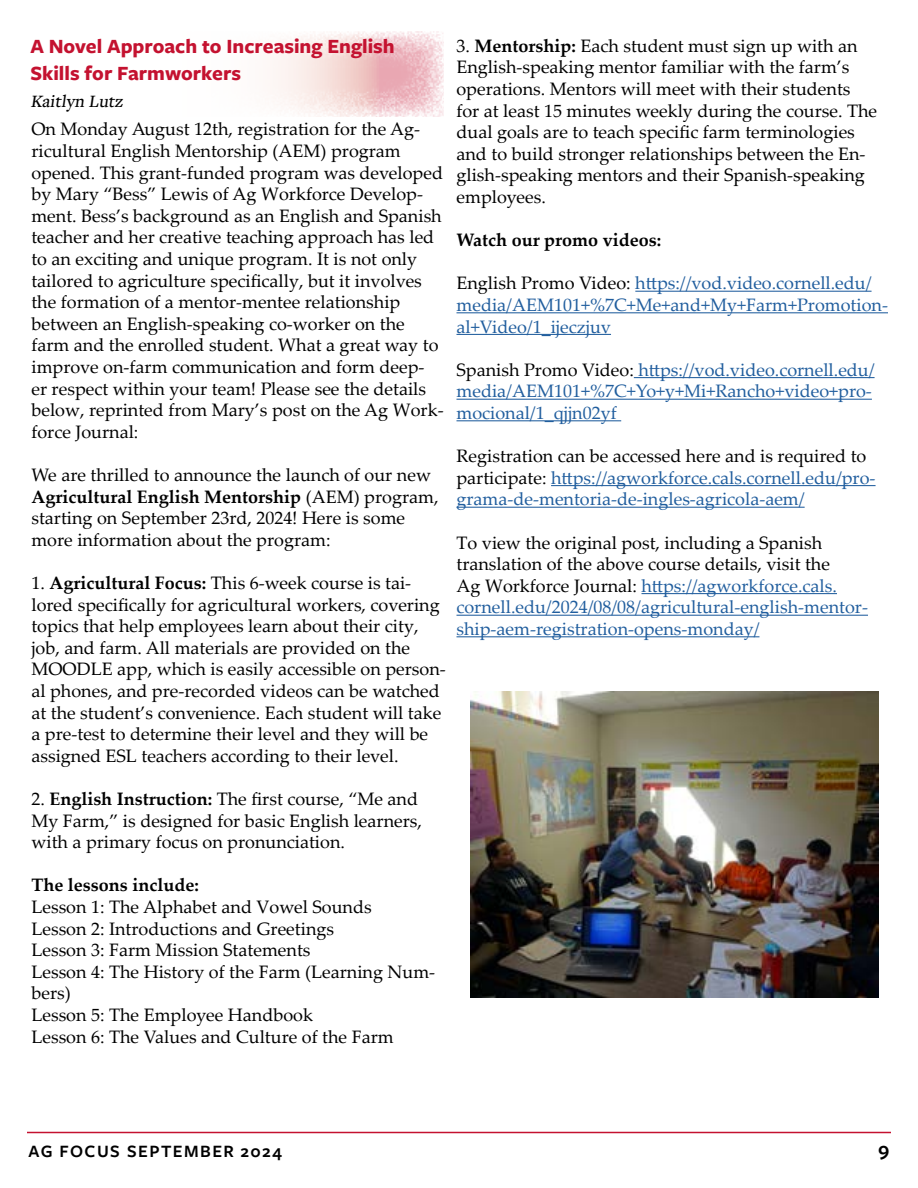
<style>
.page{position:relative;width:918px;height:1188px;background:#fff}
.page>*{position:absolute;margin:0;border:0;box-sizing:border-box;transform-origin:0 0}
.t1{font:700 21px/27px "Freight Sans Pro";color:#c41230}
.t2{font:600 21px "Freight Sans Pro";color:#000}
.t3{font:18px/21.6px "Palatino Linotype";color:#000}
.t4{font:18px/21.6px "Palatino Linotype";color:#215e9e}
.t5{font:700 18px "Palatino Linotype";color:#000}
.t6{font:600 18px "Freight Sans Pro";letter-spacing:.08em;color:#000}
.t7{font:500 18px "Freight Text Pro";color:#000}
.s1{font-weight:700}
.s2{color:#000}
</style>
<div class="page">
<hr style="left:27px;top:1132px;width:864px;height:1px;background:#c41230">
<svg style="left:273px;top:31px;width:170px;height:86px"></svg>
<hr style="left:635px;top:291px;width:237px;height:1px;background:#215e9e">
<hr style="left:456px;top:312px;width:432px;height:1px;background:#215e9e">
<hr style="left:456px;top:334px;width:155px;height:1px;background:#215e9e">
<hr style="left:634px;top:377px;width:241px;height:1px;background:#215e9e">
<hr style="left:456px;top:399px;width:416px;height:1px;background:#215e9e">
<hr style="left:456px;top:420px;width:165px;height:1px;background:#215e9e">
<hr style="left:551px;top:485px;width:325px;height:1px;background:#215e9e">
<hr style="left:456px;top:507px;width:349px;height:1px;background:#215e9e">
<hr style="left:641px;top:593px;width:196px;height:1px;background:#215e9e">
<hr style="left:456px;top:615px;width:412px;height:1px;background:#215e9e">
<hr style="left:456px;top:636px;width:303px;height:1px;background:#215e9e">
<img style="left:471px;top:691px;width:408px;height:306px">
<p class="t1" style="left:30px;top:32px;width:366px">A Novel Approach to Increasing English<br>Skills for Farmworkers</p>
<p class="t7" style="left:30px;top:89px;width:97px">Kaitlyn Lutz</p>
<p class="t3" style="left:31px;top:118px;width:414px">On Monday August 12th, registration for the Ag&shy;ricultural English Mentorship (AEM) program opened. This grant-funded program was developed by Mary “Bess” Lewis of Ag Workforce Develop&shy;ment. Bess’s background as an English and Spanish teacher and her creative teaching approach has led to an exciting and unique program. It is not only tailored to agriculture specifically, but it involves the formation of a mentor-mentee relationship between an English-speaking co-worker on the farm and the enrolled student. What a great way to improve on-farm communication and form deep&shy;er respect within your team! Please see the details below, reprinted from Mary’s post on the Ag Work&shy;force Journal:</p>
<p class="t3" style="left:31px;top:463px;width:409px">We are thrilled to announce the launch of our new <span class="s1">Agricultural English Mentorship</span> (AEM) program, starting on September 23rd, 2024! Here is some more information about the program:</p>
<p class="t3" style="left:31px;top:571px;width:416px">1. <span class="s1">Agricultural Focus:</span> This 6-week course is tai&shy;lored specifically for agricultural workers, covering topics that help employees learn about their city, job, and farm. All materials are provided on the MOODLE app, which is easily accessible on person&shy;al phones, and pre-recorded videos can be watched at the student’s convenience. Each student will take a pre-test to determine their level and they will be assigned ESL teachers according to their level.</p>
<p class="t3" style="left:31px;top:787px;width:392px">2. <span class="s1">English Instruction:</span> The first course, “Me and<br>My Farm,” is designed for basic English learners, with a primary focus on pronunciation.</p>
<p class="t5" style="left:31px;top:873px;width:169px">The lessons include:</p>
<p class="t3" style="left:31px;top:895px;width:405px">Lesson 1: The Alphabet and Vowel Sounds<br>Lesson 2: Introductions and Greetings<br>Lesson 3: Farm Mission Statements<br>Lesson 4: The History of the Farm (Learning Num&shy;bers)<br>Lesson 5: The Employee Handbook<br>Lesson 6: The Values and Culture of the Farm</p>
<p class="t3" style="left:456px;top:34px;width:422px">3. <span class="s1">Mentorship:</span> Each student must sign up with an English-speaking mentor familiar with the farm’s operations. Mentors will meet with their students for at least 15 minutes weekly during the course. The dual goals are to teach specific farm terminologies and to build stronger relationships between the En&shy;glish-speaking mentors and their Spanish-speaking employees.</p>
<p class="t5" style="left:456px;top:227px;width:206px">Watch our promo videos:</p>
<p class="t4" style="left:456px;top:272px;width:433px"><span class="s2">English Promo Video:</span> https://vod.video.cornell.edu/ media/AEM101+%7C+Me+and+My+Farm+Promotion&shy;al+Video/1_ijeczjuv</p>
<p class="t4" style="left:456px;top:358px;width:420px"><span class="s2">Spanish Promo Video:</span> https://vod.video.cornell.edu/ media/AEM101+%7C+Yo+y+Mi+Rancho+video+pro&shy;mocional/1_qjjn02yf</p>
<p class="t4" style="left:456px;top:445px;width:421px"><span class="s2">Registration can be accessed here and is required to participate:</span> https://agworkforce.cals.cornell.edu/pro&shy;grama-de-mentoria-de-ingles-agricola-aem/</p>
<p class="t4" style="left:456px;top:531px;width:413px"><span class="s2">To view the original post, including a Spanish translation of the above course details, visit the<br>Ag Workforce Journal:</span> https://agworkforce.cals. cornell.edu/2024/08/08/agricultural-english-mentor&shy;ship-aem-registration-opens-monday/</p>
<p class="t6" style="left:28px;top:1139px;width:255px">AG FOCUS SEPTEMBER 2024</p>
<p class="t2" style="left:878px;top:1135px;width:13px">9</p>
</div>
